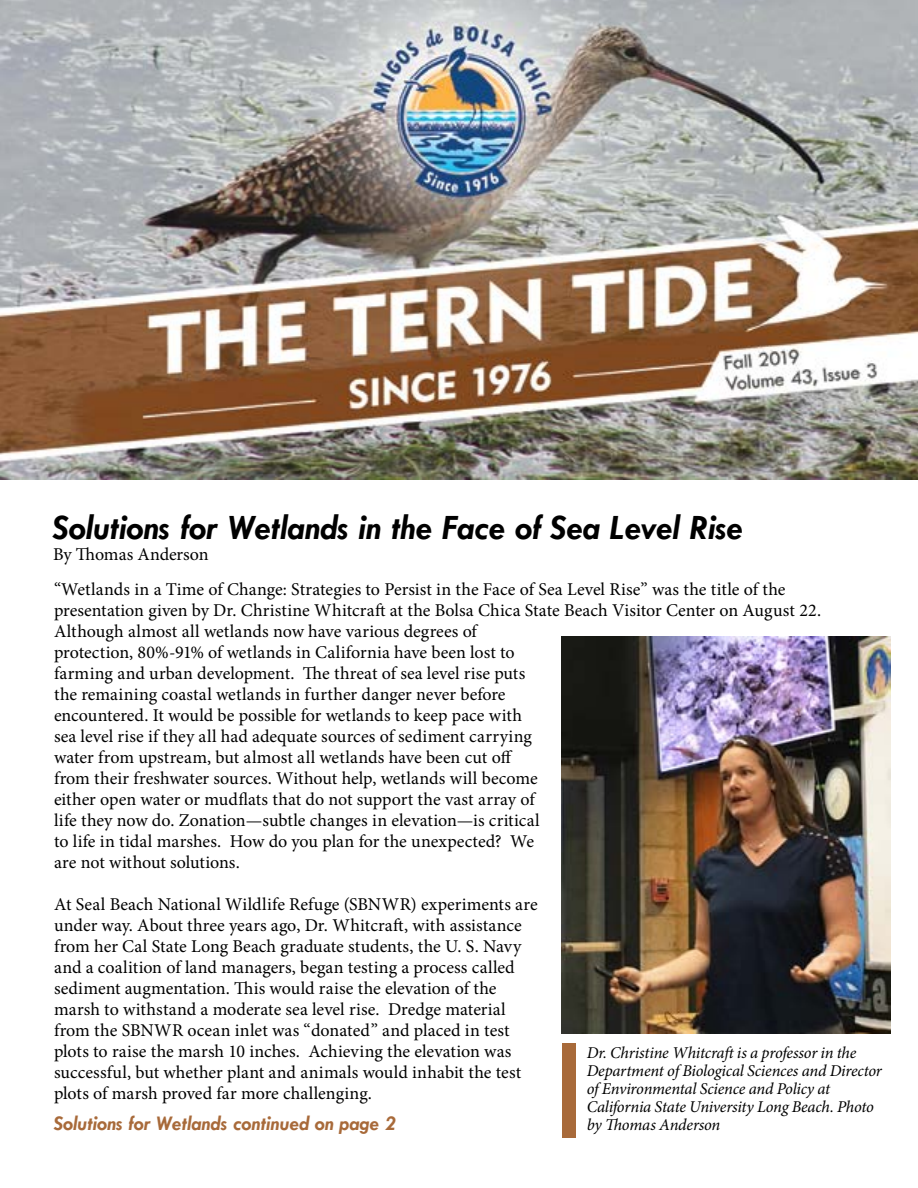
<style>
.page{position:relative;width:918px;height:1188px;background:#fff}
.page>*{position:absolute;margin:0;border:0;box-sizing:border-box;transform-origin:0 0}
.t1{font:italic 700 36px "Tw Cen";letter-spacing:-.01em;color:#000}
.t2{font:italic 700 21px "Tw Cen";color:#a86a3a}
.t3{font:18px/21px "Minion Pro";color:#000}
.t4{font:italic 16.5px/18px "Minion Pro";letter-spacing:-.015em;color:#000}
</style>
<div class="page">
<div style="left:562px;top:1043px;width:14px;height:95px;background:#a86a3a"></div>
<img style="left:0;top:0;width:918px;height:480px">
<img style="left:561px;top:637px;width:329px;height:396px">
<h1 class="t1" style="left:53px;top:506px;width:691px">Solutions for Wetlands in the Face of Sea Level Rise</h1>
<p class="t3" style="left:53px;top:536px;width:734px;line-height:35.4px">By Thomas Anderson<br>“Wetlands in a Time of Change: Strategies to Persist in the Face of Sea Level Rise” was the title of the</p>
<p class="t3" style="left:54px;top:600px;width:769px">presentation given by Dr. Christine Whitcraft at the Bolsa Chica State Beach Visitor Center on August 22.<br>Although almost all wetlands now have various degrees of<br>protection, 80%-91% of wetlands in California have been lost to<br>farming and urban development. The threat of sea level rise puts<br>the remaining coastal wetlands in further danger never before<br>encountered. It would be possible for wetlands to keep pace with<br>sea level rise if they all had adequate sources of sediment carrying<br>water from upstream, but almost all wetlands have been cut off<br>from their freshwater sources. Without help, wetlands will become<br>either open water or mudflats that do not support the vast array of<br>life they now do. Zonation—subtle changes in elevation—is critical<br>to life in tidal marshes. How do you plan for the unexpected? We<br>are not without solutions.</p>
<p class="t3" style="left:54px;top:894px;width:485px">At Seal Beach National Wildlife Refuge (SBNWR) experiments are under way. About three years ago, Dr. Whitcraft, with assistance from her Cal State Long Beach graduate students, the U. S. Navy and a coalition of land managers, began testing a process called sediment augmentation. This would raise the elevation of the marsh to withstand a moderate sea level rise. Dredge material from the SBNWR ocean inlet was “donated” and placed in test plots to raise the marsh 10 inches. Achieving the elevation was successful, but whether plant and animals would inhabit the test plots of marsh proved far more challenging.</p>
<p class="t2" style="left:54px;top:1111px;width:344px">Solutions for Wetlands continued on page 2</p>
<p class="t4" style="left:587px;top:1044px;width:297px">Dr. Christine Whitcraft is a professor in the Department of Biological Sciences and Director of Environmental Science and Policy at California State University Long Beach. Photo by Thomas Anderson</p>
</div>
